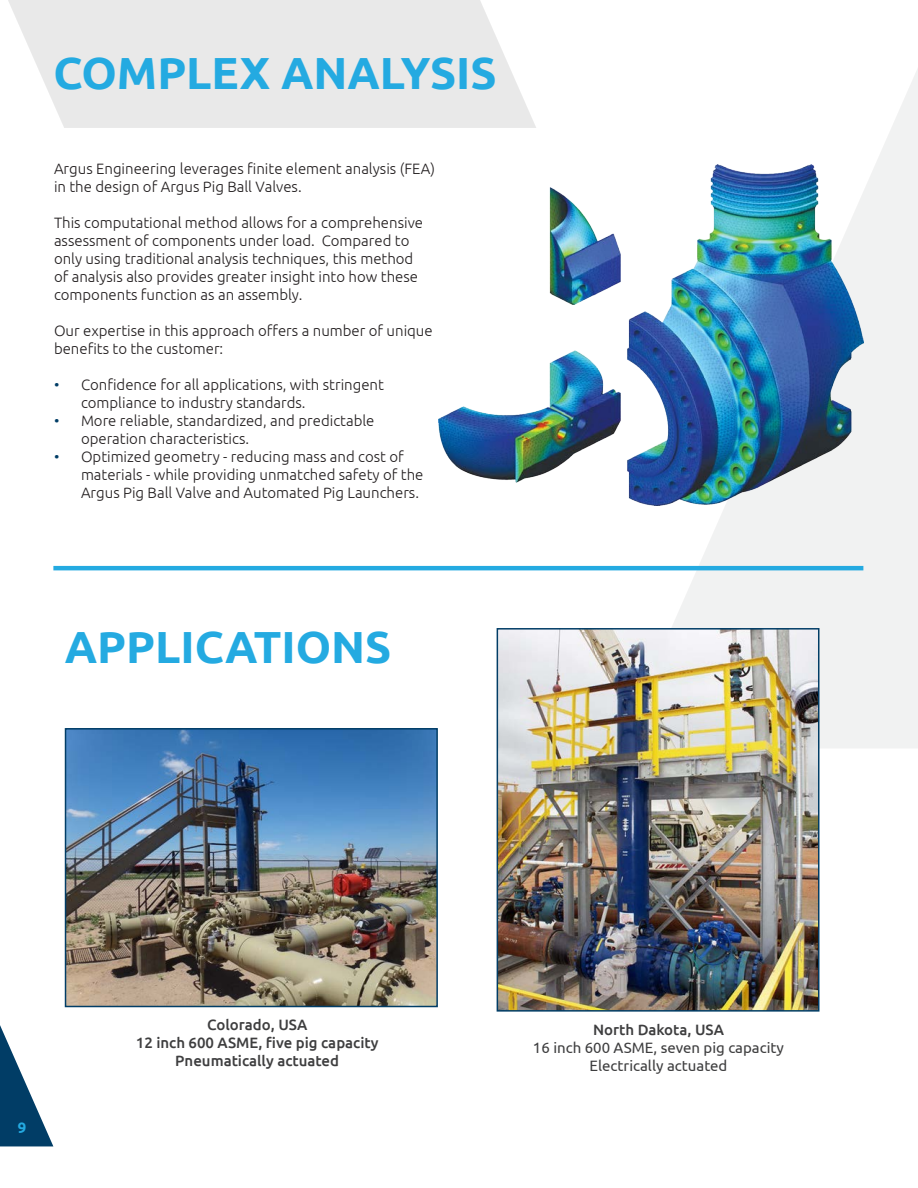
<style>
.page{position:relative;width:918px;height:1188px;background:#fff}
.page>*{position:absolute;margin:0;border:0;box-sizing:border-box;transform-origin:0 0}
.t1{font:700 45px "Ubuntu";color:#24aae1}
.t2{font:300 15px/18px "Ubuntu";color:#231f20}
.Body{font:500 15px "Ubuntu";color:#3e3e3f}
.Body-2{font:15px "Ubuntu";color:#3e3e3f}
.subtitle{font:700 15px "Ubuntu";color:#24aae1}
.s1{color:#013d66}
</style>
<div class="page">
<hr style="left:917px;top:0;width:1px;height:1188px;background:#013d66">
<svg style="left:0;top:1025px;width:53px;height:121px"></svg>
<svg style="left:618px;top:0;width:300px;height:748px;fill:#f1f2f2"></svg>
<svg style="left:8px;top:0;width:528px;height:128px;fill:#e9e9e9"></svg>
<hr style="left:53px;top:566px;width:810px;height:4px;background:#24aae1">
<img style="left:438px;top:165px;width:426px;height:340px">
<img style="left:500px;top:631px;width:316px;height:378px">
<div style="left:497px;top:628px;width:322px;height:384px;border:2px solid #013d66"></div>
<img style="left:68px;top:731px;width:367px;height:273px">
<div style="left:65px;top:728px;width:373px;height:279px;border:2px solid #013d66"></div>
<p class="t1" style="left:53px;top:46px;width:445px">COMPLEX ANALYSIS</p>
<p class="t2" style="left:54px;top:159px;width:383px">Argus Engineering leverages finite element analysis (FEA) in the design of Argus Pig Ball Valves.</p>
<p class="t2" style="left:54px;top:213px;width:371px">This computational method allows for a comprehensive assessment of components under load. Compared to only using traditional analysis techniques, this method of analysis also provides greater insight into how these components function as an assembly.</p>
<p class="t2" style="left:54px;top:321px;width:380px">Our expertise in this approach offers a number of unique benefits to the customer:</p>
<p class="t2" style="left:81px;top:375px;width:304px;text-indent:-27px"><span class="s1">•</span> Confidence for all applications, with stringent compliance to industry standards.</p>
<p class="t2" style="left:81px;top:411px;width:295px;text-indent:-27px"><span class="s1">•</span> More reliable, standardized, and predictable operation characteristics.</p>
<p class="t2" style="left:81px;top:447px;width:344px;text-indent:-27px"><span class="s1">•</span> Optimized geometry - reducing mass and cost of materials - while providing unmatched safety of the<br>Argus Pig Ball Valve and Automated Pig Launchers.</p>
<p class="t1" style="left:65px;top:620px;width:328px">APPLICATIONS</p>
<p class="subtitle" style="left:18px;top:1119px;width:10px">9</p>
<p class="Body" style="left:207px;top:1016px;width:102px">Colorado, USA</p>
<p class="Body" style="left:136px;top:1034px;width:244px">12 inch 600 ASME, five pig capacity</p>
<p class="Body" style="left:175px;top:1052px;width:165px">Pneumatically actuated</p>
<p class="Body" style="left:593px;top:1020px;width:132px">North Dakota, USA</p>
<p class="Body-2" style="left:533px;top:1038px;width:253px">16 inch 600 ASME, seven pig capacity</p>
<p class="Body-2" style="left:590px;top:1056px;width:139px">Electrically actuated</p>
</div>
